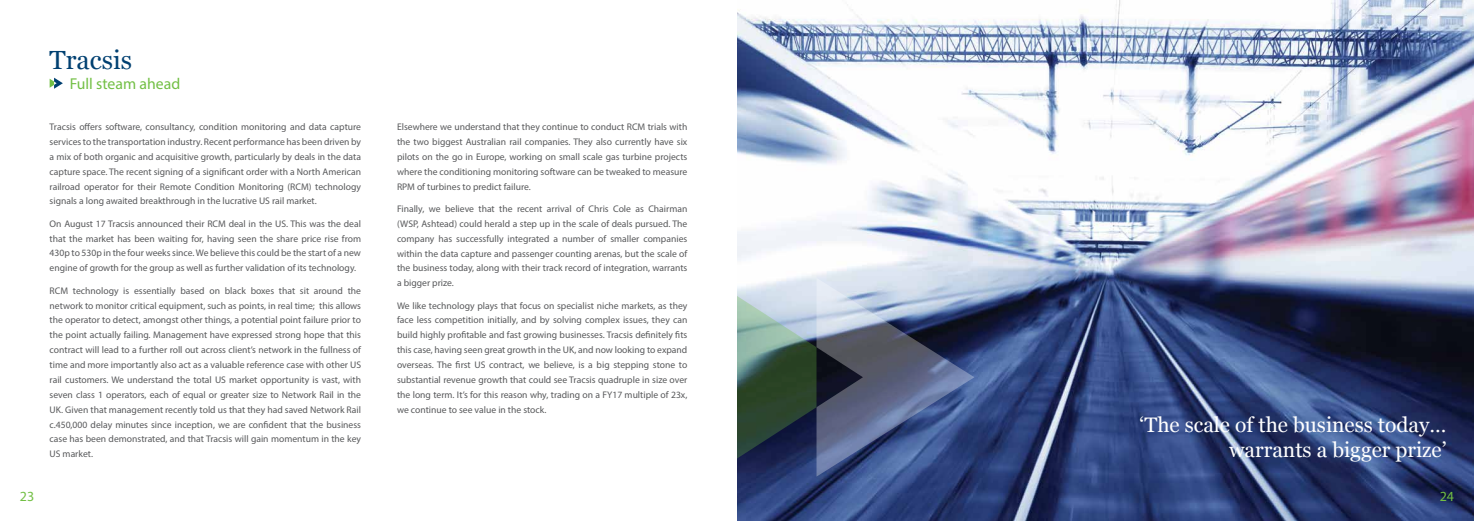
<style>
.page{position:relative;width:1474px;height:521px;background:#fff}
.page>*{position:absolute;margin:0;border:0;box-sizing:border-box;transform-origin:0 0}
.t1{font:26.25px "Georgia";color:#004071}
.t2{font:21px/25.2px "Georgia";color:#fff;text-align:right}
.t3{font:15.75px "Myriad Pro";color:#72bf44}
.t4{font:14px "Myriad Pro";color:#72bf44}
.t5{font:9.62px/14.9px "Myriad Pro";color:#58595b;text-align:justify}
</style>
<div class="page">
<svg style="left:50px;top:78px;width:13px;height:11px"></svg>
<img style="left:737px;top:0;width:736px;height:521px">
<svg style="left:816px;top:278px;width:158px;height:199px;background:#616e8f"></svg>
<svg style="left:737px;top:296px;width:79px;height:162px;background:#546b66"></svg>
<h1 class="t1" style="left:50px;top:40px;width:84px">Tracsis</h1>
<h3 class="t3" style="left:70px;top:74px;width:112px">Full steam ahead</h3>
<p class="t5" style="left:50px;top:119px;width:313px">Tracsis offers software, consultancy, condition monitoring and data capture services to the transportation industry. Recent performance has been driven by a mix of both organic and acquisitive growth, particularly by deals in the data capture space. The recent signing of a significant order with a North American railroad operator for their Remote Condition Monitoring (RCM) technology signals a long awaited breakthrough in the lucrative US rail market.</p>
<p class="t5" style="left:50px;top:216px;width:313px">On August 17 Tracsis announced their RCM deal in the US. This was the deal that the market has been waiting for, having seen the share price rise from 430p to 530p in the four weeks since. We believe this could be the start of a new engine of growth for the group as well as further validation of its technology.</p>
<p class="t5" style="left:50px;top:283px;width:313px">RCM technology is essentially based on black boxes that sit around the network to monitor critical equipment, such as points, in real time; this allows the operator to detect, amongst other things, a potential point failure prior to the point actually failing. Management have expressed strong hope that this contract will lead to a further roll out across client’s network in the fullness of time and more importantly also act as a valuable reference case with other US rail customers. We understand the total US market opportunity is vast, with seven class 1 operators, each of equal or greater size to Network Rail in the UK. Given that management recently told us that they had saved Network Rail c.450,000 delay minutes since inception, we are confident that the business case has been demonstrated, and that Tracsis will gain momentum in the key US market.</p>
<p class="t5" style="left:397px;top:119px;width:292px">Elsewhere we understand that they continue to conduct RCM trials with the two biggest Australian rail companies. They also currently have six pilots on the go in Europe, working on small scale gas turbine projects where the conditioning monitoring software can be tweaked to measure RPM of turbines to predict failure.</p>
<p class="t5" style="left:397px;top:201px;width:292px">Finally, we believe that the recent arrival of Chris Cole as Chairman (WSP, Ashtead) could herald a step up in the scale of deals pursued. The company has successfully integrated a number of smaller companies within the data capture and passenger counting arenas, but the scale of the business today, along with their track record of integration, warrants a bigger prize.</p>
<p class="t5" style="left:397px;top:298px;width:292px">We like technology plays that focus on specialist niche markets, as they face less competition initially, and by solving complex issues, they can build highly profitable and fast growing businesses. Tracsis definitely fits this case, having seen great growth in the UK, and now looking to expand overseas. The first US contract, we believe, is a big stepping stone to substantial revenue growth that could see Tracsis quadruple in size over the long term. It’s for this reason why, trading on a FY17 multiple of 23x, we continue to see value in the stock.</p>
<h2 class="t2" style="left:1139px;top:411px;width:308px">‘The scale of the business today… warrants a bigger prize’</h2>
<h3 class="t4" style="left:20px;top:488px;width:16px">23</h3>
<h3 class="t4" style="left:1439px;top:488px;width:16px">24</h3>
</div>
